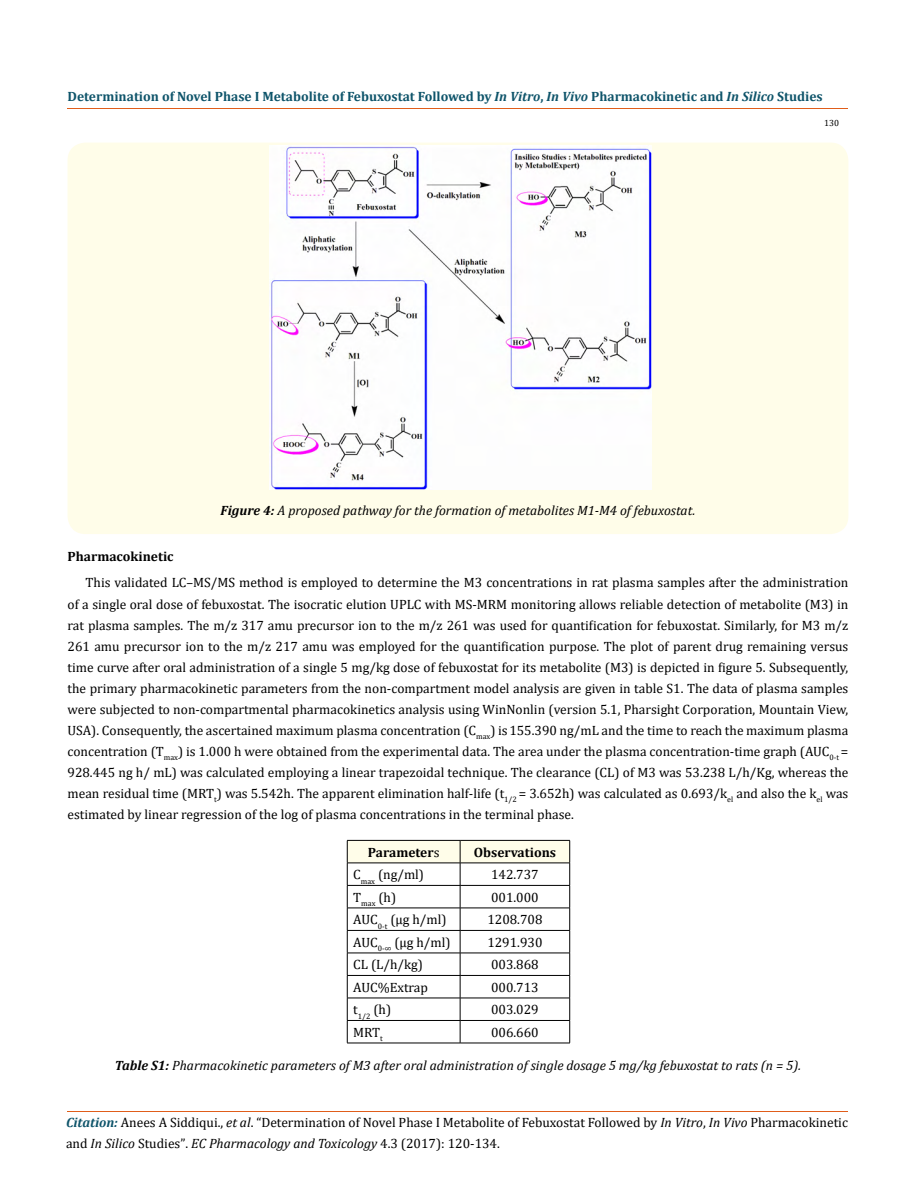
<style>
.page{position:relative;width:917px;height:1190px;background:#fff}
.page>*{position:absolute;margin:0;border:0;box-sizing:border-box;transform-origin:0 0}
.t1{font:13.5px/21px "Cambria";color:#000}
.t2{font:italic 13.5px "Cambria";color:#000}
.t3{font:700 13.5px "Cambria";color:#0e546a}
.t4{font:700 13.5px "Cambria";color:#000}
.t5{font:9px "Cambria";color:#000}
.s1{font-style:italic}
.s2{font-weight:700}
.s3{font-weight:400}
.s4{font-weight:700;font-style:italic;color:#0e546a}
.s5{font-size:13.35px}
</style>
<div class="page">
<hr style="left:68px;top:1110px;width:780px;height:1px;background:#e05d1a">
<div style="left:68px;top:142px;width:780px;height:392px;background:#fffde9;border-radius:18px"></div>
<img style="left:269px;top:145px;width:382px;height:345px">
<svg style="left:347px;top:840px;width:223px;height:202px"></svg>
<hr style="left:347px;top:1042px;width:113px;height:1px;background:#000">
<hr style="left:460px;top:1042px;width:110px;height:1px;background:#000">
<p class="t3" style="left:67px;top:86px;width:756px">Determination of Novel Phase I Metabolite of Febuxostat Followed by <span class="s1">In Vitro</span>, <span class="s1">In Vivo</span> Pharmacokinetic and <span class="s1">In Silico</span> Studies</p>
<p class="t5" style="left:824px;top:117px;width:16px">130</p>
<p class="t2" style="left:220px;top:500px;width:476px"><span class="s2">Figure 4:</span> A proposed pathway for the formation of metabolites M1-M4 of febuxostat.</p>
<p class="t4" style="left:68px;top:547px;width:108px">Pharmacokinetic</p>
<p class="t1" style="left:67px;top:572px;width:782px;text-align:justify;text-indent:18px">This validated LC–MS/MS method is employed to determine the M3 concentrations in rat plasma samples after the administration of a single oral dose of febuxostat. The isocratic elution UPLC with MS-MRM monitoring allows reliable detection of metabolite (M3) in rat plasma samples. The m/z 317 amu precursor ion to the m/z 261 was used for quantification for febuxostat. Similarly, for M3 m/z 261 amu precursor ion to the m/z 217 amu was employed for the quantification purpose. The plot of parent drug remaining versus time curve after oral administration of a single 5 mg/kg dose of febuxostat for its metabolite (M3) is depicted in figure 5. Subsequently, the primary pharmacokinetic parameters from the non-compartment model analysis are given in table S1. The data of plasma samples were subjected to non-compartmental pharmacokinetics analysis using WinNonlin (version 5.1, Pharsight Corporation, Mountain View, USA). Consequently, the ascertained maximum plasma concentration (C<sub>max</sub>) is155.390 ng/mL and the time to reach the maximum plasma concentration (T<sub>max</sub>) is 1.000 h were obtained from the experimental data. The area under the plasma concentration-time graph (AUC<sub>0-t</sub> = 928.445 ng h/ mL) was calculated employing a linear trapezoidal technique. The clearance (CL) of M3 was 53.238 L/h/Kg, whereas the mean residual time (MRT<sub>t</sub>) was 5.542h. The apparent elimination half-life (t<sub>1/2</sub> = 3.652h) was calculated as 0.693/k<sub>el</sub> and also the k<sub>el</sub> was estimated by linear regression of the log of plasma concentrations in the terminal phase.</p>
<p class="t4" style="left:368px;top:842px;width:73px">Parameter<span class="s3">s</span></p>
<p class="t4" style="left:474px;top:842px;width:84px">Observations</p>
<p class="t1" style="left:353px;top:864px;width:72px">C<sub>max</sub> (ng/ml)</p>
<p class="t1" style="left:491px;top:864px;width:49px">142.737</p>
<p class="t1" style="left:353px;top:886px;width:44px">T<sub>max</sub> (h)</p>
<p class="t1" style="left:491px;top:886px;width:49px">001.000</p>
<p class="t1" style="left:353px;top:909px;width:95px">AUC<sub>0-t</sub> (µg h/ml)</p>
<p class="t1" style="left:487px;top:909px;width:57px">1208.708</p>
<p class="t1" style="left:353px;top:931px;width:99px">AUC<sub>0-∞</sub> (µg h/ml)</p>
<p class="t1" style="left:487px;top:931px;width:57px">1291.930</p>
<p class="t1" style="left:353px;top:954px;width:71px">CL (L/h/kg)</p>
<p class="t1" style="left:491px;top:954px;width:49px">003.868</p>
<p class="t1" style="left:353px;top:976px;width:76px">AUC%Extrap</p>
<p class="t1" style="left:491px;top:976px;width:49px">000.713</p>
<p class="t1" style="left:353px;top:999px;width:39px">t<sub>1/2</sub> (h)</p>
<p class="t1" style="left:491px;top:999px;width:49px">003.029</p>
<p class="t1" style="left:353px;top:1021px;width:31px">MRT<sub>t</sub></p>
<p class="t1" style="left:491px;top:1021px;width:49px">006.660</p>
<p class="t2" style="left:115px;top:1055px;width:687px"><span class="s2">Table S1:</span> Pharmacokinetic parameters of M3 after oral administration of single dosage 5 mg/kg febuxostat to rats (n = 5).</p>
<p class="t1" style="left:66px;top:1111px;width:783px"><span class="s4">Citation:</span> Anees A Siddiqui., <span class="s1">et al</span>. “Determination of Novel Phase I Metabolite of Febuxostat Followed by <span class="s1">In Vitro</span>, <span class="s1">In Vivo</span> Pharmacokinetic and <span class="s1">In Silico</span> Studies”<span class="s5">.</span> <span class="s1">EC Pharmacology and Toxicology</span> <span class="s5">4</span>.3 (2017): 120-134.</p>
</div>
